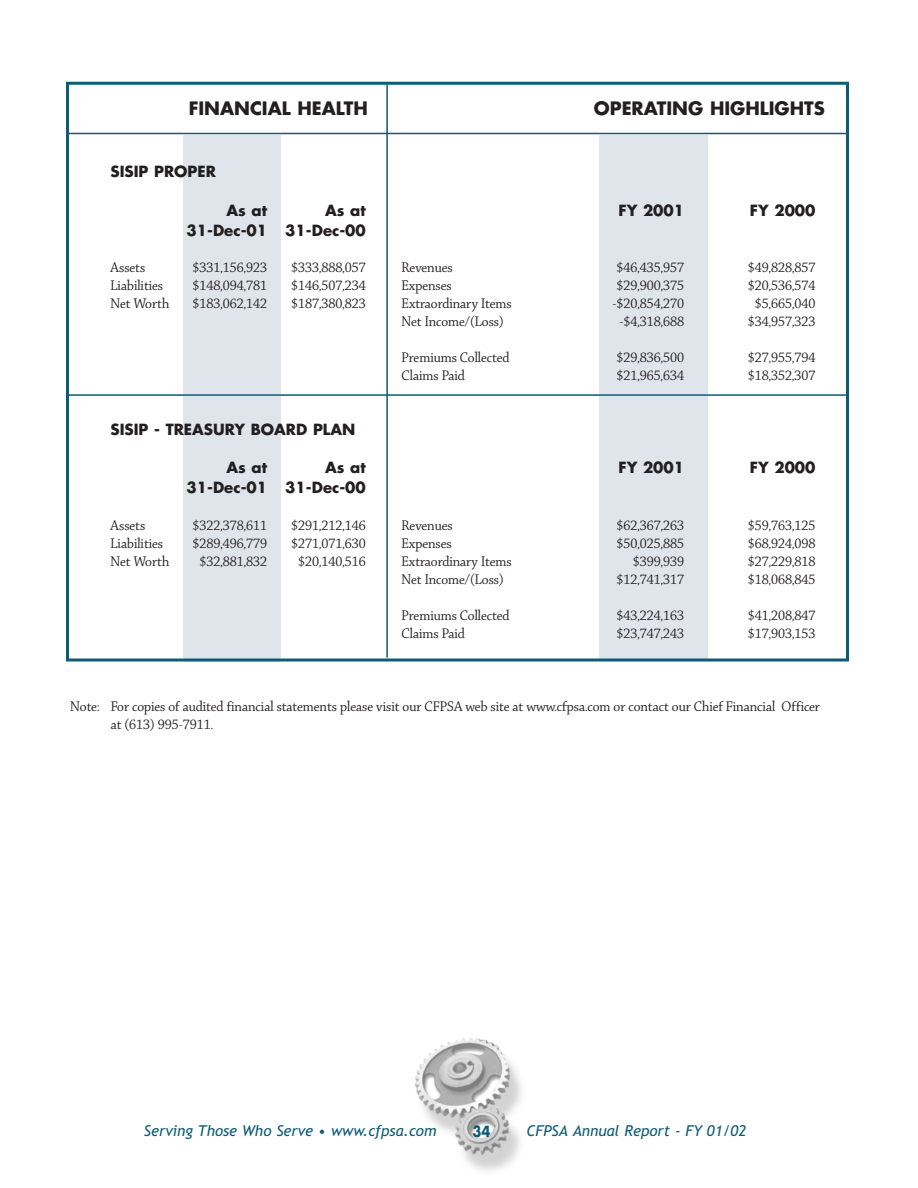
<style>
.page{position:relative;width:918px;height:1188px;background:#fff}
.page>*{position:absolute;margin:0;border:0;box-sizing:border-box;transform-origin:0 0}
.t1{font:700 18px "Futura";color:#231f20}
.t2{font:15px/18px "Chaparral Display";color:#231f20}
.t3{font:700 15px "Futura";color:#231f20}
.t4{font:italic 15px "Trebuchet MS";color:#0d5c75}
.t5{font:700 15px "Futura";color:#0d5c75;scale:.88 1}
</style>
<div class="page">
<div style="left:600px;top:135px;width:108px;height:524px;background:#dfe5eb"></div>
<div style="left:183px;top:135px;width:98px;height:527px;background:#dfe5eb"></div>
<div style="left:66px;top:82px;width:783px;height:580px;border:3px solid #0d5c75"></div>
<img style="left:414px;top:1038px;width:107px;height:133px">
<hr style="left:386px;top:85px;width:2px;height:573px;background:#0d5c75">
<hr style="left:67px;top:394px;width:780px;height:2px;background:#0d5c75">
<hr style="left:68px;top:133px;width:778px;height:1px;background:#0d5c75">
<p class="t1" style="left:189px;top:100px;width:181px">FINANCIAL HEALTH</p>
<p class="t1" style="left:594px;top:100px;width:233px">OPERATING HIGHLIGHTS</p>
<p class="t3" style="left:110px;top:165px;width:107px">SISIP PROPER</p>
<p class="t3" style="left:226px;top:204px;width:42px">As at</p>
<p class="t3" style="left:325px;top:204px;width:42px">As at</p>
<p class="t3" style="left:619px;top:204px;width:67px">FY 2001</p>
<p class="t3" style="left:750px;top:204px;width:67px">FY 2000</p>
<p class="t3" style="left:187px;top:223px;width:181px">31-Dec-01 31-Dec-00</p>
<p class="t2" style="left:110px;top:259px;width:36px">Assets</p>
<p class="t2" style="left:192px;top:259px;width:76px">$331,156,923</p>
<p class="t2" style="left:291px;top:259px;width:76px">$333,888,057</p>
<p class="t2" style="left:401px;top:259px;width:53px">Revenues</p>
<p class="t2" style="left:617px;top:259px;width:69px">$46,435,957</p>
<p class="t2" style="left:748px;top:259px;width:69px">$49,828,857</p>
<p class="t2" style="left:110px;top:277px;width:54px">Liabilities</p>
<p class="t2" style="left:192px;top:277px;width:76px">$148,094,781</p>
<p class="t2" style="left:291px;top:277px;width:76px">$146,507,234</p>
<p class="t2" style="left:401px;top:277px;width:52px">Expenses</p>
<p class="t2" style="left:617px;top:277px;width:69px">$29,900,375</p>
<p class="t2" style="left:748px;top:277px;width:69px">$20,536,574</p>
<p class="t2" style="left:110px;top:295px;width:60px">Net Worth</p>
<p class="t2" style="left:192px;top:295px;width:76px">$183,062,142</p>
<p class="t2" style="left:291px;top:295px;width:76px">$187,380,823</p>
<p class="t2" style="left:402px;top:295px;width:112px">Extraordinary Items</p>
<p class="t2" style="left:613px;top:295px;width:73px">-$20,854,270</p>
<p class="t2" style="left:755px;top:295px;width:62px">$5,665,040</p>
<p class="t2" style="left:402px;top:313px;width:104px">Net Income/(Loss)</p>
<p class="t2" style="left:620px;top:313px;width:66px">-$4,318,688</p>
<p class="t2" style="left:748px;top:313px;width:69px">$34,957,323</p>
<p class="t2" style="left:402px;top:349px;width:110px">Premiums Collected</p>
<p class="t2" style="left:617px;top:349px;width:69px">$29,836,500</p>
<p class="t2" style="left:748px;top:349px;width:69px">$27,955,794</p>
<p class="t2" style="left:402px;top:367px;width:65px">Claims Paid</p>
<p class="t2" style="left:617px;top:367px;width:69px">$21,965,634</p>
<p class="t2" style="left:748px;top:367px;width:69px">$18,352,307</p>
<p class="t3" style="left:110px;top:423px;width:246px">SISIP - TREASURY BOARD PLAN</p>
<p class="t3" style="left:226px;top:461px;width:42px">As at</p>
<p class="t3" style="left:325px;top:461px;width:42px">As at</p>
<p class="t3" style="left:619px;top:461px;width:67px">FY 2001</p>
<p class="t3" style="left:750px;top:461px;width:67px">FY 2000</p>
<p class="t3" style="left:187px;top:480px;width:181px">31-Dec-01 31-Dec-00</p>
<p class="t2" style="left:110px;top:517px;width:36px">Assets</p>
<p class="t2" style="left:192px;top:517px;width:76px">$322,378,611</p>
<p class="t2" style="left:291px;top:517px;width:76px">$291,212,146</p>
<p class="t2" style="left:401px;top:517px;width:53px">Revenues</p>
<p class="t2" style="left:617px;top:517px;width:69px">$62,367,263</p>
<p class="t2" style="left:748px;top:517px;width:69px">$59,763,125</p>
<p class="t2" style="left:110px;top:535px;width:54px">Liabilities</p>
<p class="t2" style="left:192px;top:535px;width:76px">$289,496,779</p>
<p class="t2" style="left:291px;top:535px;width:76px">$271,071,630</p>
<p class="t2" style="left:401px;top:535px;width:52px">Expenses</p>
<p class="t2" style="left:617px;top:535px;width:69px">$50,025,885</p>
<p class="t2" style="left:748px;top:535px;width:69px">$68,924,098</p>
<p class="t2" style="left:110px;top:553px;width:60px">Net Worth</p>
<p class="t2" style="left:199px;top:553px;width:69px">$32,881,832</p>
<p class="t2" style="left:298px;top:553px;width:69px">$20,140,516</p>
<p class="t2" style="left:402px;top:553px;width:112px">Extraordinary Items</p>
<p class="t2" style="left:633px;top:553px;width:53px">$399,939</p>
<p class="t2" style="left:748px;top:553px;width:69px">$27,229,818</p>
<p class="t2" style="left:402px;top:571px;width:104px">Net Income/(Loss)</p>
<p class="t2" style="left:617px;top:571px;width:69px">$12,741,317</p>
<p class="t2" style="left:748px;top:571px;width:69px">$18,068,845</p>
<p class="t2" style="left:402px;top:607px;width:110px">Premiums Collected</p>
<p class="t2" style="left:617px;top:607px;width:69px">$43,224,163</p>
<p class="t2" style="left:748px;top:607px;width:69px">$41,208,847</p>
<p class="t2" style="left:402px;top:625px;width:65px">Claims Paid</p>
<p class="t2" style="left:617px;top:625px;width:69px">$23,747,243</p>
<p class="t2" style="left:748px;top:625px;width:69px">$17,903,153</p>
<p class="t2" style="left:111px;top:699px;width:711px;text-indent:-41px">Note: For copies of audited financial statements please visit our CFPSA web site at www.cfpsa.com or contact our Chief Financial Officer at (613) 995-7911.</p>
<p class="t4" style="left:144px;top:1125px;width:294px">Serving Those Who Serve • www.cfpsa.com</p>
<p class="t4" style="left:526px;top:1125px;width:221px">CFPSA Annual Report - FY 01/02</p>
<p class="t5" style="left:472px;top:1125px;width:22px">34</p>
</div>
